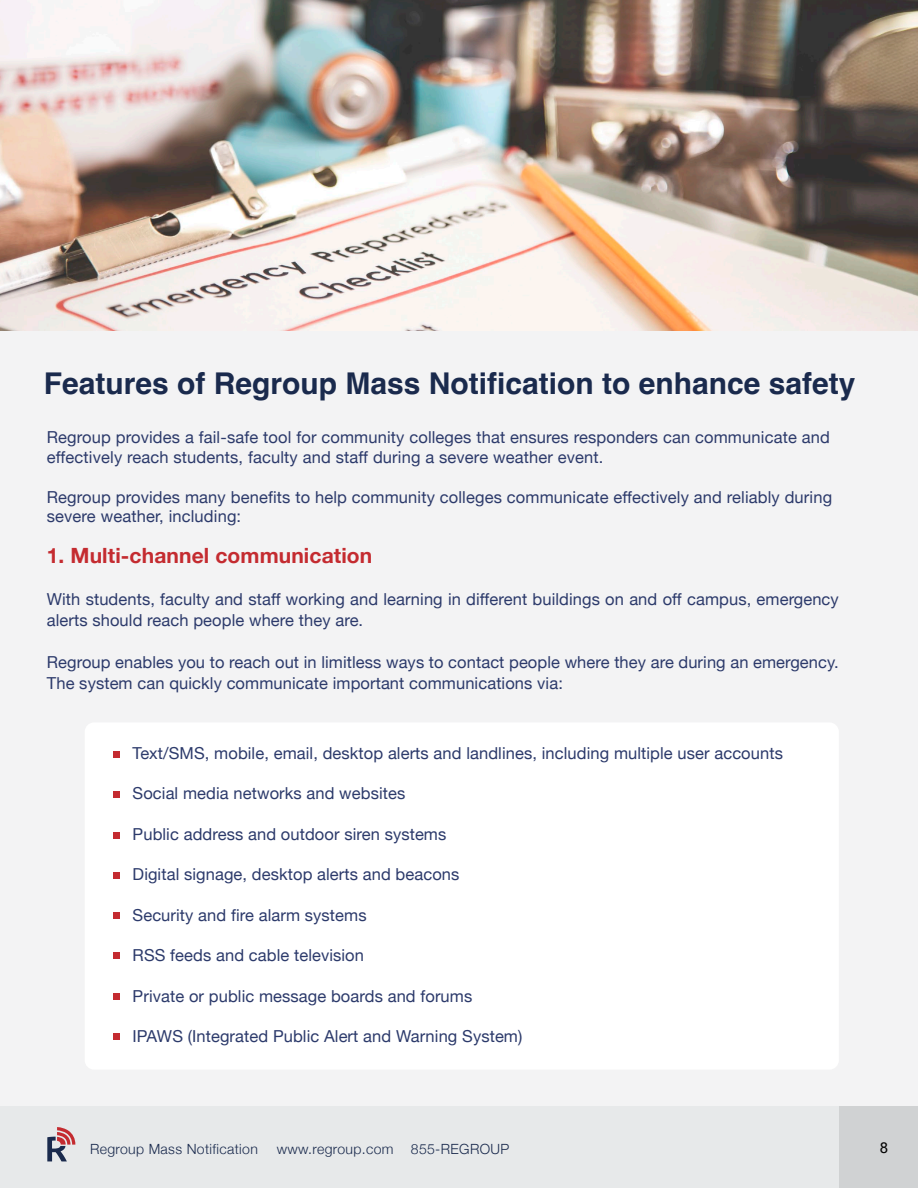
<style>
.page{position:relative;width:918px;height:1188px;background:#f3f3f4}
.page>*{position:absolute;margin:0;border:0;box-sizing:border-box;transform-origin:0 0}
.t1{font:700 30px "Helvetica";color:#1a2a4d}
.t2{font:700 21px "Helvetica Neue";letter-spacing:.005em;color:#c42b30}
.t3{font:16.5px/19.8px "Helvetica Neue";letter-spacing:.005em;color:#2c3a6b}
.t4{font:500 15px "Avenir";color:#050504}
.t5{font:300 14.1px "Helvetica Neue";letter-spacing:.025em;color:#1a2a4d}
</style>
<div class="page">
<div style="left:85px;top:722px;width:754px;height:348px;background:#fff;border-radius:9px"></div>
<img style="left:0;top:0;width:918px;height:331px">
<div style="left:0;top:1106px;width:918px;height:82px;background:#e7e9ea"></div>
<div style="left:839px;top:1106px;width:79px;height:82px;background:#d0d2d3"></div>
<svg style="left:47px;top:1127px;width:28px;height:34px"></svg>
<div style="left:113px;top:751px;width:7px;height:7px;background:#c42b30"></div>
<div style="left:113px;top:792px;width:7px;height:6px;background:#c42b30"></div>
<div style="left:113px;top:832px;width:7px;height:7px;background:#c42b30"></div>
<div style="left:113px;top:872px;width:7px;height:7px;background:#c42b30"></div>
<div style="left:113px;top:912px;width:7px;height:7px;background:#c42b30"></div>
<div style="left:113px;top:953px;width:7px;height:6px;background:#c42b30"></div>
<div style="left:113px;top:993px;width:7px;height:7px;background:#c42b30"></div>
<div style="left:113px;top:1033px;width:7px;height:7px;background:#c42b30"></div>
<h1 class="t1" style="left:44px;top:365px;width:813px">Features of Regroup Mass Notification to enhance safety</h1>
<p class="t3" style="left:47px;top:428px;width:785px">Regroup provides a fail-safe tool for community colleges that ensures responders can communicate and effectively reach students, faculty and staff during a severe weather event.</p>
<p class="t3" style="left:47px;top:488px;width:787px">Regroup provides many benefits to help community colleges communicate effectively and reliably during severe weather, including:</p>
<p class="t2" style="left:47px;top:539px;width:327px">1. Multi-channel communication</p>
<p class="t3" style="left:47px;top:590px;width:793px;line-height:21px">With students, faculty and staff working and learning in different buildings on and off campus, emergency alerts should reach people where they are.</p>
<p class="t3" style="left:47px;top:653px;width:794px;line-height:21px">Regroup enables you to reach out in limitless ways to contact people where they are during an emergency.<br>The system can quickly communicate important communications via:</p>
<p class="t3" style="left:133px;top:744px;width:652px">Text/SMS, mobile, email, desktop alerts and landlines, including multiple user accounts</p>
<p class="t3" style="left:133px;top:784px;width:274px">Social media networks and websites</p>
<p class="t3" style="left:133px;top:825px;width:315px">Public address and outdoor siren systems</p>
<p class="t3" style="left:133px;top:865px;width:328px">Digital signage, desktop alerts and beacons</p>
<p class="t3" style="left:133px;top:906px;width:236px">Security and fire alarm systems</p>
<p class="t3" style="left:133px;top:946px;width:233px">RSS feeds and cable television</p>
<p class="t3" style="left:133px;top:987px;width:341px">Private or public message boards and forums</p>
<p class="t3" style="left:133px;top:1027px;width:391px">IPAWS (Integrated Public Alert and Warning System)</p>
<p class="t5" style="left:90px;top:1137px;width:169px">Regroup Mass Notification</p>
<p class="t5" style="left:277px;top:1137px;width:234px">www.regroup.com 855-REGROUP</p>
<p class="t4" style="left:880px;top:1135px;width:10px">8</p>
</div>
